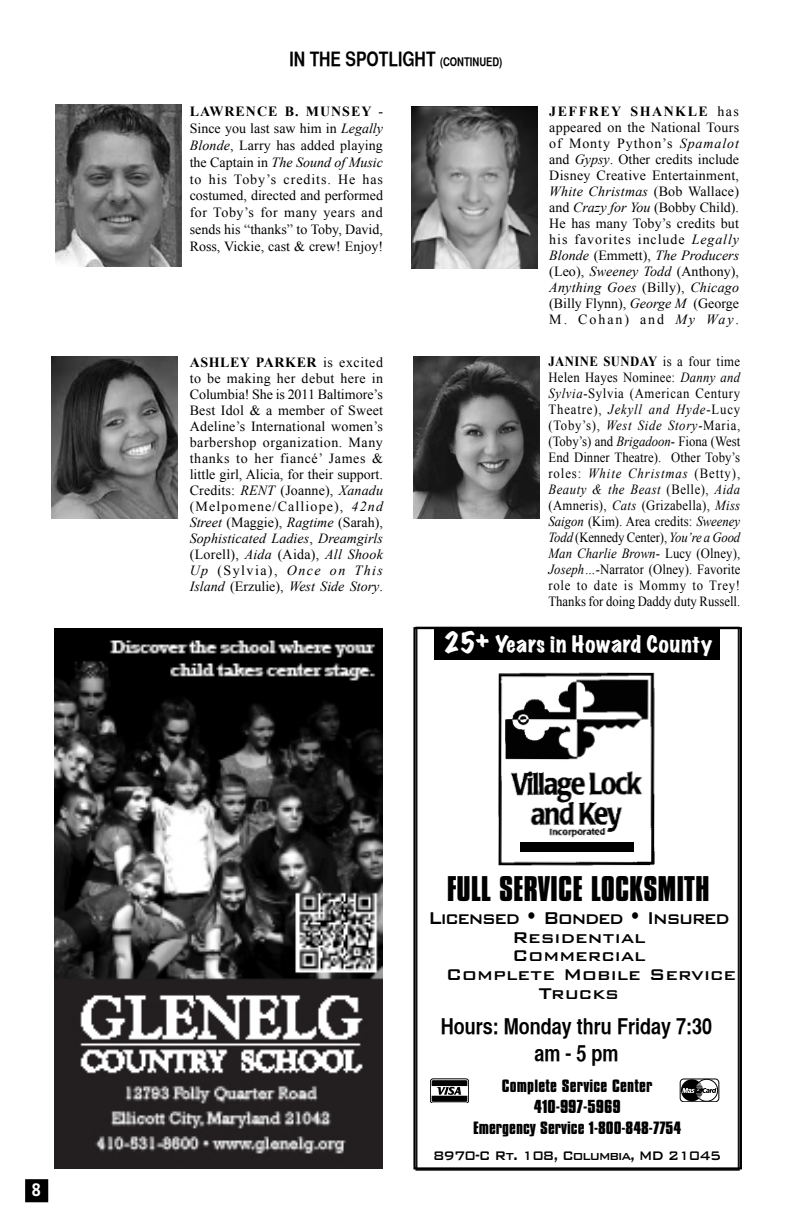
<style>
.page{position:relative;width:792px;height:1224px;background:#fff}
.page>*{position:absolute;margin:0;border:0;box-sizing:border-box;transform-origin:0 0}
.t1{font:37.4px "Compacta Bold Plain";color:#000}
.t2{font:500 22.8px "Bank Gothic BT";letter-spacing:-.06em;color:#000;scale:.9 1}
.t3{font:22px/26.4px "Helvetica CY Bold";color:#000;text-align:center}
.t4{font:21.8px/22.8px "Compacta Bold Plain";color:#000;text-align:center;scale:1.25 1}
.t5{font:500 20.8px "Bank Gothic BT";color:#000}
.t6{font:expanded 20.8px "Marker Felt";letter-spacing:.04em;color:#fff}
.t7{font:20px "Helvetica CY Bold";color:#000;scale:.96 1}
.t8{font:19.8px "Compacta Bold Plain";color:#000;scale:1.1 1}
.t9{font:18.6px "Compacta Bold Plain";color:#000;scale:1.1 1}
.t10{font:700 18px "Frutiger";color:#fff;scale:.9 1}
.t11{font:500 16.6px "Bank Gothic BT";letter-spacing:-.07em;color:#000;scale:.9 1}
.t12{font:14px/16px "Times New Roman";color:#000;text-align:justify}
.t13{font:14px/16px "Times New Roman";color:#000;text-align:justify;scale:.91 1}
.s1{font-size:12px}
.s2{font-weight:700}
.s3{font-style:italic}
.s4{font-size:24.8px}
</style>
<div class="page">
<div style="left:26px;top:1180px;width:21px;height:21px;background:#000"></div>
<div style="left:25px;top:1179px;width:23px;height:23px;border:2px solid #000"></div>
<div style="left:680px;top:1079px;width:39px;height:23px;border:1px solid #000;border-radius:4px"></div>
<div style="left:696px;top:1079px;width:22px;height:22px;background:#727272;border-radius:50%"></div>
<div style="left:695px;top:1079px;width:23px;height:23px;border:1px solid #000;border-radius:50%"></div>
<svg style="left:681px;top:1079px;width:35px;height:22px"></svg>
<div style="left:435px;top:629px;width:285px;height:30px;background:#000"></div>
<svg style="left:430px;top:1078px;width:39px;height:25px"></svg>
<div style="left:430px;top:1079px;width:39px;height:24px;border:1px solid #000;border-radius:3px"></div>
<svg style="left:432px;top:1080px;width:35px;height:22px"></svg>
<div style="left:413px;top:627px;width:329px;height:542px;border:2px solid #000"></div>
<img style="left:498px;top:672px;width:157px;height:194px">
<div style="left:514px;top:838px;width:129px;height:18px;background:#fff"></div>
<div style="left:520px;top:842px;width:114px;height:9px;background:#000"></div>
<img style="left:55px;top:629px;width:328px;height:540px">
<img style="left:413px;top:356px;width:126px;height:162px">
<img style="left:411px;top:106px;width:126px;height:162px">
<img style="left:55px;top:104px;width:126px;height:162px">
<img style="left:51px;top:356px;width:126px;height:162px">
<p class="t10" style="left:32px;top:1179px;width:12px">8</p>
<h3 class="t7" style="left:290px;top:47px;width:223px">IN THE SPOTLIGHT <span class="s1">(CONTINUED)</span></h3>
<p class="t12" style="left:190px;top:103px;width:195px;line-height:16.8px"><span class="s2">LAWRENCE B. MUNSEY</span> - Since you last saw him in <span class="s3">Legally Blonde</span>, Larry has added playing the Captain in <span class="s3">The Sound of Music </span>to his Toby’s credits. He has costumed, directed and performed for Toby’s for many years and sends his “thanks” to Toby, David, Ross, Vickie, cast &amp; crew! Enjoy!</p>
<p class="t12" style="left:190px;top:354px;width:195px"><span class="s2">ASHLEY PARKER</span> is excited to be making her debut here in Columbia! She is 2011 Baltimore’s Best Idol &amp; a member of Sweet Adeline’s International women’s barbershop organization. Many thanks to her fiancé’ James &amp; little girl, Alicia, for their support.<br>Credits: <span class="s3">RENT</span> (Joanne), <span class="s3">Xanadu </span>(Melpomene/Calliope), <span class="s3">42nd Street</span> (Maggie), <span class="s3">Ragtime</span> (Sarah), <span class="s3">Sophisticated Ladies</span>, <span class="s3">Dreamgirls </span>(Lorell), <span class="s3">Aida</span> (Aida), <span class="s3">All Shook Up</span> (Sylvia), <span class="s3">Once on This Island</span> (Erzulie), <span class="s3">West Side Story</span>.</p>
<p class="t12" style="left:549px;top:103px;width:191px"><span class="s2">JEFFREY SHANKLE</span> has appeared on the National Tours of Monty Python’s <span class="s3">Spamalot </span>and <span class="s3">Gypsy</span>. Other credits include Disney Creative Entertainment, <span class="s3">White Christmas</span> (Bob Wallace) and <span class="s3">Crazy for You</span> (Bobby Child).<br>He has many Toby’s credits but his favorites include <span class="s3">Legally Blonde</span> (Emmett), <span class="s3">The Producers </span>(Leo), <span class="s3">Sweeney Todd</span> (Anthony), <span class="s3">Anything Goes</span> (Billy), <span class="s3">Chicago </span>(Billy Flynn), <span class="s3">George M</span> (George M. Cohan) and <span class="s3">My Way</span>.</p>
<p class="t13" style="left:548px;top:353px;width:212px"><span class="s2">JANINE SUNDAY</span> is a four time Helen Hayes Nominee: <span class="s3">Danny and Sylvia-</span>Sylvia (American Century Theatre), <span class="s3">Jekyll and Hyde</span>-Lucy (Toby’s), <span class="s3">West Side Story</span>-Maria, (Toby’s) and <span class="s3">Brigadoon</span>- Fiona (West End Dinner Theatre). Other Toby’s roles: <span class="s3">White Christmas</span> (Betty), <span class="s3">Beauty &amp; the Beast</span> (Belle), <span class="s3">Aida </span>(Amneris), <span class="s3">Cats</span> (Grizabella), <span class="s3">Miss Saigon</span> (Kim). Area credits: <span class="s3">Sweeney Todd</span> (Kennedy Center), <span class="s3">You’re a Good Man Charlie Brown</span>- Lucy (Olney), <span class="s3">Joseph…-</span>Narrator (Olney). Favorite role to date is Mommy to Trey!<br>Thanks for doing Daddy duty Russell.</p>
<h3 class="t6" style="left:444px;top:628px;width:271px"><span class="s4">25+</span> Years in Howard County</h3>
<h1 class="t1" style="left:447px;top:867px;width:264px">FULL SERVICE LOCKSMITH</h1>
<h2 class="t2" style="left:428px;top:906px;width:337px">Licensed • Bonded • Insured</h2>
<h3 class="t5" style="left:512px;top:926px;width:135px">Residential</h3>
<h3 class="t5" style="left:512px;top:945px;width:135px">Commercial</h3>
<h3 class="t5" style="left:446px;top:963px;width:292px">Complete Mobile Service</h3>
<h3 class="t5" style="left:539px;top:982px;width:82px">Trucks</h3>
<h3 class="t4" style="left:431px;top:1017px;width:238px">Hours: Monday thru Friday 8am - 6pm<br>Saturday 8am - 4pm</h3>
<h3 class="t9" style="left:502px;top:1075px;width:139px">Complete Service Center</h3>
<h3 class="t8" style="left:534px;top:1094px;width:81px">410-997-5969</h3>
<h3 class="t9" style="left:473px;top:1116px;width:191px">Emergency Service 1-800-848-7754</h3>
<p class="t11" style="left:433px;top:1147px;width:322px">8970-C Rt. 108, Columbia, MD 21045</p>
<h3 class="t3" style="left:441px;top:1013px;width:273px">Hours: Monday thru Friday 7:30 am - 5 pm</h3>
</div>
